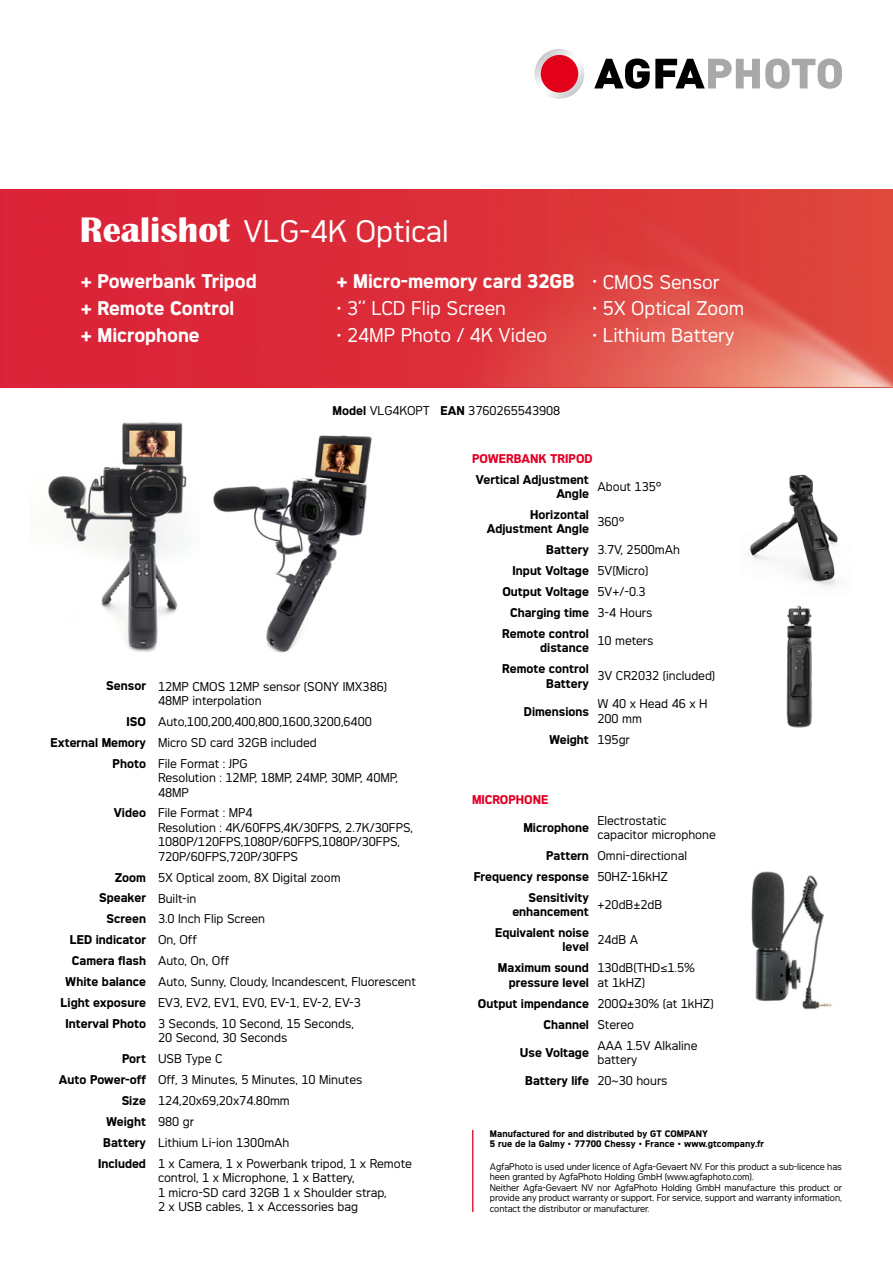
<style>
.page{position:relative;width:893px;height:1263px;background:#fff}
.page>*{position:absolute;margin:0;border:0;box-sizing:border-box;transform-origin:0 0}
.t1{font:29.4px "Agfa Photo Thalis";color:#fff}
.t2{font:18.75px "Agfa Photo Thalis";color:#fff}
.t3{font:700 18.75px/26.7px "Agfa Photo Thalis";color:#fff}
.t4{font:12px/14.4px "Agfa Photo Thalis";color:#000}
.t5{font:700 12px/14.4px "Agfa Photo Thalis";color:#000;text-align:right}
.t6{font:700 12px "Agfa Photo Thalis";color:#e20026}
.t7{font:9px/10.5px "Agfa Photo Thalis";letter-spacing:-.01em;color:#000}
.t8{font:700 9px/10.8px "Agfa Photo Thalis";letter-spacing:.01em;color:#000}
.s1{font-family:"Britannic";font-weight:700;font-size:36.45px}
.s2{font-weight:700}
.s3{font-weight:400}
</style>
<div class="page">
<div style="left:0;top:190px;width:420px;height:197px;background:#db2738"></div>
<img style="left:420px;top:189px;width:473px;height:198px">
<svg style="left:594px;top:58px;width:248px;height:31px"></svg>
<img style="left:535px;top:49px;width:49px;height:50px;border-radius:25px">
<div style="left:541px;top:55px;width:37px;height:38px;background:#e2001a;border-radius:50%"></div>
<hr style="left:472px;top:1130px;width:1px;height:82px;background:#db263c">
<img style="left:48px;top:422px;width:139px;height:230px">
<img style="left:213px;top:435px;width:159px;height:218px">
<img style="left:751px;top:871px;width:81px;height:139px">
<img style="left:786px;top:605px;width:26px;height:123px">
<img style="left:749px;top:474px;width:89px;height:112px">
<h1 class="t1" style="left:80px;top:214px;width:370px"><span class="s1">Realishot</span> VLG-4K Optical</h1>
<h2 class="t3" style="left:81px;top:268px;width:177px">+ Powerbank Tripod + Remote Control<br>+ Microphone</h2>
<h2 class="t3" style="left:336px;top:268px;width:240px">+ Micro-memory card 32GB</h2>
<h2 class="t2" style="left:336px;top:297px;width:171px"><sup>•</sup> 3’’ LCD Flip Screen</h2>
<h2 class="t2" style="left:336px;top:324px;width:212px"><sup>•</sup> 24MP Photo / 4K Video</h2>
<h2 class="t2" style="left:592px;top:271px;width:129px"><sup>•</sup> CMOS Sensor</h2>
<h2 class="t2" style="left:592px;top:297px;width:154px"><sup>•</sup> 5X Optical Zoom</h2>
<h2 class="t2" style="left:592px;top:324px;width:144px"><sup>•</sup> Lithium Battery</h2>
<p class="t4" style="left:333px;top:403px;width:229px"><span class="s2">Model</span> VLG4KOPT <span class="s2">EAN</span> 3760265543908</p>
<p class="t4" style="left:158px;top:679px;width:231px;text-indent:-52px"><span class="s2">Sensor</span> 12MP CMOS 12MP sensor (SONY IMX386)<br>48MP interpolation</p>
<p class="t4" style="left:127px;top:714px;width:247px"><span class="s2">ISO</span> Auto,100,200,400,800,1600,3200,6400</p>
<p class="t4" style="left:50px;top:735px;width:268px"><span class="s2">External Memory</span> Micro SD card 32GB included</p>
<p class="t4" style="left:113px;top:756px;width:136px"><span class="s2">Photo</span> File Format : JPG</p>
<p class="t4" style="left:158px;top:770px;width:241px">Resolution : 12MP, 18MP, 24MP, 30MP, 40MP,<br>48MP</p>
<p class="t4" style="left:158px;top:806px;width:256px;text-indent:-44px"><span class="s2">Video</span> File Format : MP4<br>Resolution : 4K/60FPS,4K/30FPS, 2.7K/30FPS, 1080P/120FPS,1080P/60FPS,1080P/30FPS, 720P/60FPS,720P/30FPS</p>
<p class="t4" style="left:115px;top:870px;width:227px"><span class="s2">Zoom</span> 5X Optical zoom, 8X Digital zoom</p>
<p class="t4" style="left:99px;top:891px;width:99px"><span class="s2">Speaker</span> Built-in</p>
<p class="t4" style="left:107px;top:912px;width:160px"><span class="s2">Screen</span> 3.0 Inch Flip Screen</p>
<p class="t5" style="left:70px;top:932px;width:128px">LED indicator <span class="s3">On, Off</span></p>
<p class="t5" style="left:72px;top:953px;width:159px">Camera flash <span class="s3">Auto, On, Off</span></p>
<p class="t4" style="left:65px;top:974px;width:352px"><span class="s2">White balance</span> Auto, Sunny, Cloudy, Incandescent, Fluorescent</p>
<p class="t4" style="left:61px;top:995px;width:302px"><span class="s2">Light exposure</span> EV3, EV2, EV1, EV0, EV-1, EV-2, EV-3</p>
<p class="t4" style="left:66px;top:1016px;width:290px"><span class="s2">Interval Photo</span> 3 Seconds, 10 Second, 15 Seconds,</p>
<p class="t4" style="left:158px;top:1031px;width:131px">20 Second, 30 Seconds</p>
<p class="t4" style="left:122px;top:1052px;width:102px"><span class="s2">Port</span> USB Type C</p>
<p class="t4" style="left:59px;top:1072px;width:305px"><span class="s2">Auto Power-off</span> Off, 3 Minutes, 5 Minutes, 10 Minutes</p>
<p class="t4" style="left:122px;top:1093px;width:170px"><span class="s2">Size</span> 124,20x69,20x74.80mm</p>
<p class="t5" style="left:106px;top:1114px;width:89px">Weight <span class="s3">980 gr</span></p>
<p class="t4" style="left:103px;top:1135px;width:188px"><span class="s2">Battery</span> Lithium Li-ion 1300mAh</p>
<p class="t4" style="left:98px;top:1156px;width:315px"><span class="s2">Included</span> 1 x Camera, 1 x Powerbank tripod, 1 x Remote</p>
<p class="t4" style="left:158px;top:1171px;width:230px">control, 1 x Microphone, 1 x Battery,<br>1 micro-SD card 32GB 1 x Shoulder strap,<br>2 x USB cables, 1 x Accessories bag</p>
<p class="t6" style="left:472px;top:451px;width:122px">POWERBANK TRIPOD</p>
<p class="t5" style="left:476px;top:472px;width:114px">Vertical Adjustment<br>Angle</p>
<p class="t4" style="left:597px;top:479px;width:66px">About 135°</p>
<p class="t5" style="left:487px;top:507px;width:104px">Horizontal<br>Adjustment Angle</p>
<p class="t4" style="left:597px;top:514px;width:28px">360°</p>
<p class="t4" style="left:546px;top:542px;width:135px"><span class="s2">Battery</span> 3.7V, 2500mAh</p>
<p class="t5" style="left:513px;top:563px;width:137px">Input Voltage <span class="s3">5V(Micro)</span></p>
<p class="t5" style="left:502px;top:584px;width:145px">Output Voltage <span class="s3">5V+/-0.3</span></p>
<p class="t5" style="left:510px;top:605px;width:144px">Charging time <span class="s3">3-4 Hours</span></p>
<p class="t5" style="left:502px;top:626px;width:88px">Remote control</p>
<p class="t5" style="left:540px;top:640px;width:50px">distance</p>
<p class="t4" style="left:597px;top:633px;width:58px">10 meters</p>
<p class="t5" style="left:502px;top:661px;width:88px">Remote control<br>Battery</p>
<p class="t4" style="left:597px;top:668px;width:119px">3V CR2032 (included)</p>
<p class="t5" style="left:524px;top:704px;width:66px">Dimensions</p>
<p class="t4" style="left:597px;top:697px;width:112px">W 40 x Head 46 x H<br>200 mm</p>
<p class="t5" style="left:549px;top:732px;width:82px">Weight <span class="s3">195gr</span></p>
<p class="t6" style="left:472px;top:792px;width:78px">MICROPHONE</p>
<p class="t5" style="left:523px;top:820px;width:67px">Microphone</p>
<p class="t4" style="left:597px;top:813px;width:120px">Electrostatic capacitor microphone</p>
<p class="t4" style="left:546px;top:848px;width:142px"><span class="s2">Pattern</span> Omni-directional</p>
<p class="t5" style="left:474px;top:869px;width:196px">Frequency response <span class="s3">50HZ-16kHZ</span></p>
<p class="t5" style="left:528px;top:890px;width:62px">Sensitivity</p>
<p class="t5" style="left:512px;top:904px;width:78px">enhancement</p>
<p class="t4" style="left:597px;top:897px;width:66px">+20dB±2dB</p>
<p class="t5" style="left:495px;top:925px;width:95px">Equivalent noise level</p>
<p class="t4" style="left:597px;top:932px;width:42px">24dB A</p>
<p class="t5" style="left:498px;top:960px;width:93px">Maximum sound pressure level</p>
<p class="t4" style="left:597px;top:960px;width:99px">130dB(THD≤1.5% at 1kHZ)</p>
<p class="t5" style="left:543px;top:992px;width:172px;line-height:21px;text-align:left;text-indent:-66px">Output impendance <span class="s3">200Ω±30% (at 1kHZ)<br></span>Channel <span class="s3">Stereo</span></p>
<p class="t5" style="left:520px;top:1045px;width:71px">Use Voltage</p>
<p class="t4" style="left:597px;top:1038px;width:102px">AAA 1.5V Alkaline battery</p>
<p class="t5" style="left:525px;top:1073px;width:144px">Battery life <span class="s3">20~30 hours</span></p>
<p class="t8" style="left:490px;top:1128px;width:276px">Manufactured for and distributed by GT COMPANY<br>5 rue de la Galmy <span class="s3">•</span> 77700 Chessy <span class="s3">•</span> France <span class="s3">•</span> www.gtcompany.fr</p>
<p class="t7" style="left:490px;top:1161px;width:354px">AgfaPhoto is used under licence of Agfa-Gevaert NV. For this product a sub-licence has heen granted by AgfaPhoto Holding GmbH (www.agfaphoto.com).<br>Neither Agfa-Gevaert NV nor AgfaPhoto Holding GmbH manufacture this product or provide any product warranty or support. For service, support and warranty information, contact the distributor or manufacturer.</p>
</div>
